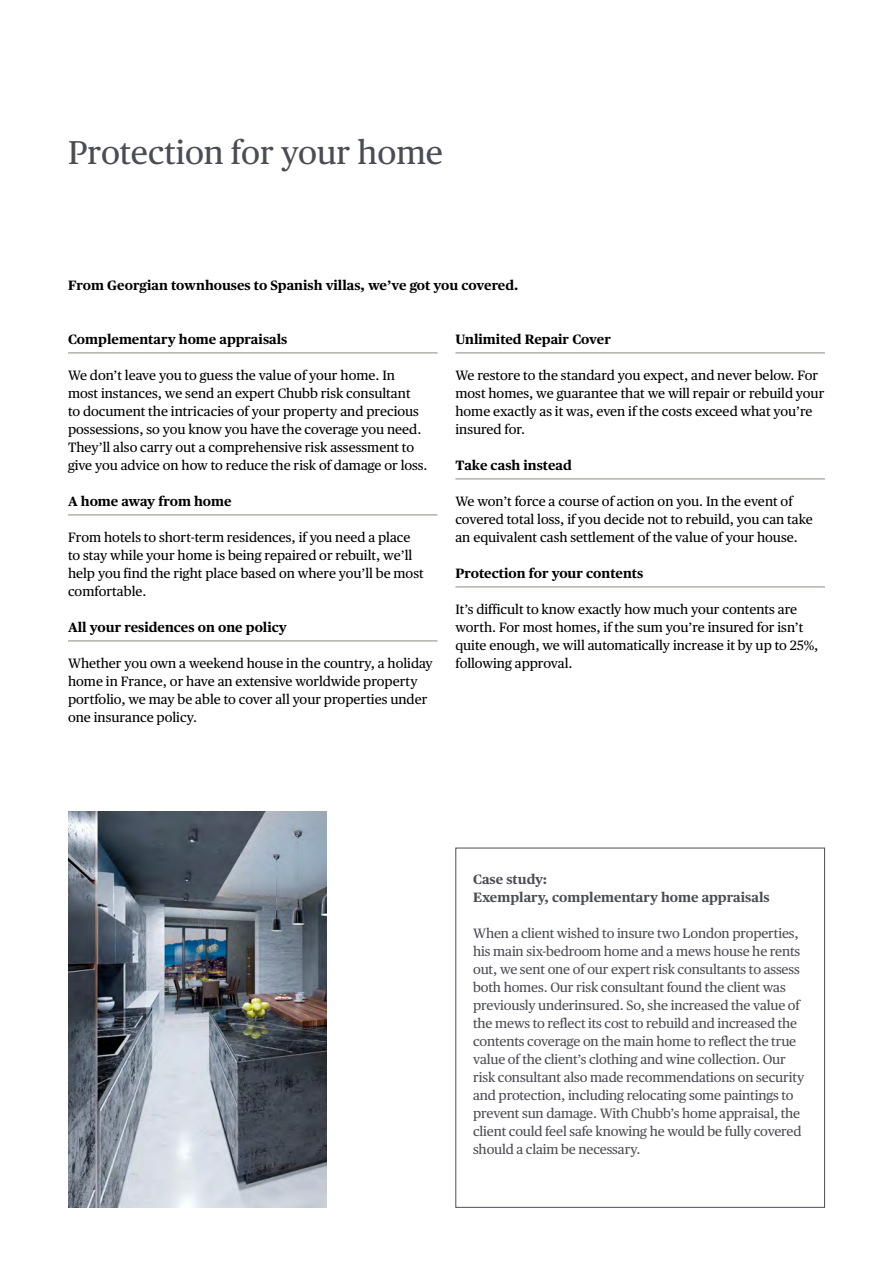
<style>
.page{position:relative;width:893px;height:1263px;background:#fff}
.page>*{position:absolute;margin:0;border:0;box-sizing:border-box;transform-origin:0 0}
.t1{font:33px "Chubb Publico Text";color:#4b4d54}
.t2{font:13.5px/18px "Chubb Publico Text";color:#000}
.t3{font:13.5px/18px "Chubb Publico Text";letter-spacing:-.01em;color:#4b4d54}
.t4{font:700 13.5px "Chubb Publico Text";color:#000}
.t5{font:700 13.5px/18px "Chubb Publico Text";color:#4b4d54}
</style>
<div class="page">
<div style="left:455px;top:848px;width:370px;height:360px;border:1px solid #4b4d54"></div>
<hr style="left:455px;top:586px;width:370px;height:2px;background:#aeb3aa">
<hr style="left:455px;top:478px;width:370px;height:2px;background:#aeb3aa">
<hr style="left:455px;top:352px;width:370px;height:2px;background:#aeb3aa">
<hr style="left:68px;top:640px;width:370px;height:2px;background:#aeb3aa">
<hr style="left:68px;top:514px;width:370px;height:2px;background:#aeb3aa">
<hr style="left:68px;top:352px;width:370px;height:2px;background:#aeb3aa">
<img style="left:68px;top:812px;width:258px;height:396px">
<h2 class="t1" style="left:68px;top:127px;width:377px">Protection for your home</h2>
<p class="t4" style="left:68px;top:274px;width:452px">From Georgian townhouses to Spanish villas, we’ve got you covered.</p>
<h3 class="t4" style="left:68px;top:328px;width:221px">Complementary home appraisals</h3>
<p class="t2" style="left:68px;top:365px;width:361px">We don’t leave you to guess the value of your home. In most instances, we send an expert Chubb risk consultant<br>to document the intricacies of your property and precious possessions, so you know you have the coverage you need.<br>They’ll also carry out a comprehensive risk assessment to give you advice on how to reduce the risk of damage or loss.</p>
<h3 class="t4" style="left:68px;top:490px;width:165px">A home away from home</h3>
<p class="t2" style="left:68px;top:527px;width:357px">From hotels to short-term residences, if you need a place to stay while your home is being repaired or rebuilt, we’ll help you find the right place based on where you’ll be most comfortable.</p>
<h3 class="t4" style="left:68px;top:616px;width:220px">All your residences on one policy</h3>
<p class="t2" style="left:68px;top:653px;width:366px">Whether you own a weekend house in the country, a holiday home in France, or have an extensive worldwide property portfolio, we may be able to cover all your properties under one insurance policy.</p>
<h3 class="t4" style="left:455px;top:328px;width:157px">Unlimited Repair Cover</h3>
<p class="t2" style="left:455px;top:365px;width:370px">We restore to the standard you expect, and never below. For most homes, we guarantee that we will repair or rebuild your home exactly as it was, even if the costs exceed what you’re insured for.</p>
<h3 class="t4" style="left:455px;top:454px;width:118px">Take cash instead</h3>
<p class="t2" style="left:455px;top:491px;width:359px">We won’t force a course of action on you. In the event of covered total loss, if you decide not to rebuild, you can take an equivalent cash settlement of the value of your house.</p>
<h3 class="t4" style="left:455px;top:562px;width:189px">Protection for your contents</h3>
<p class="t2" style="left:455px;top:599px;width:365px">It’s difficult to know exactly how much your contents are worth. For most homes, if the sum you’re insured for isn’t quite enough, we will automatically increase it by up to 25%, following approval.</p>
<p class="t5" style="left:473px;top:869px;width:298px">Case study:<br>Exemplary, complementary home appraisals</p>
<p class="t3" style="left:473px;top:923px;width:333px">When a client wished to insure two London properties, his main six-bedroom home and a mews house he rents out, we sent one of our expert risk consultants to assess both homes. Our risk consultant found the client was previously underinsured. So, she increased the value of the mews to reflect its cost to rebuild and increased the contents coverage on the main home to reflect the true value of the client’s clothing and wine collection. Our risk consultant also made recommendations on security and protection, including relocating some paintings to prevent sun damage. With Chubb’s home appraisal, the client could feel safe knowing he would be fully covered should a claim be necessary.</p>
</div>
